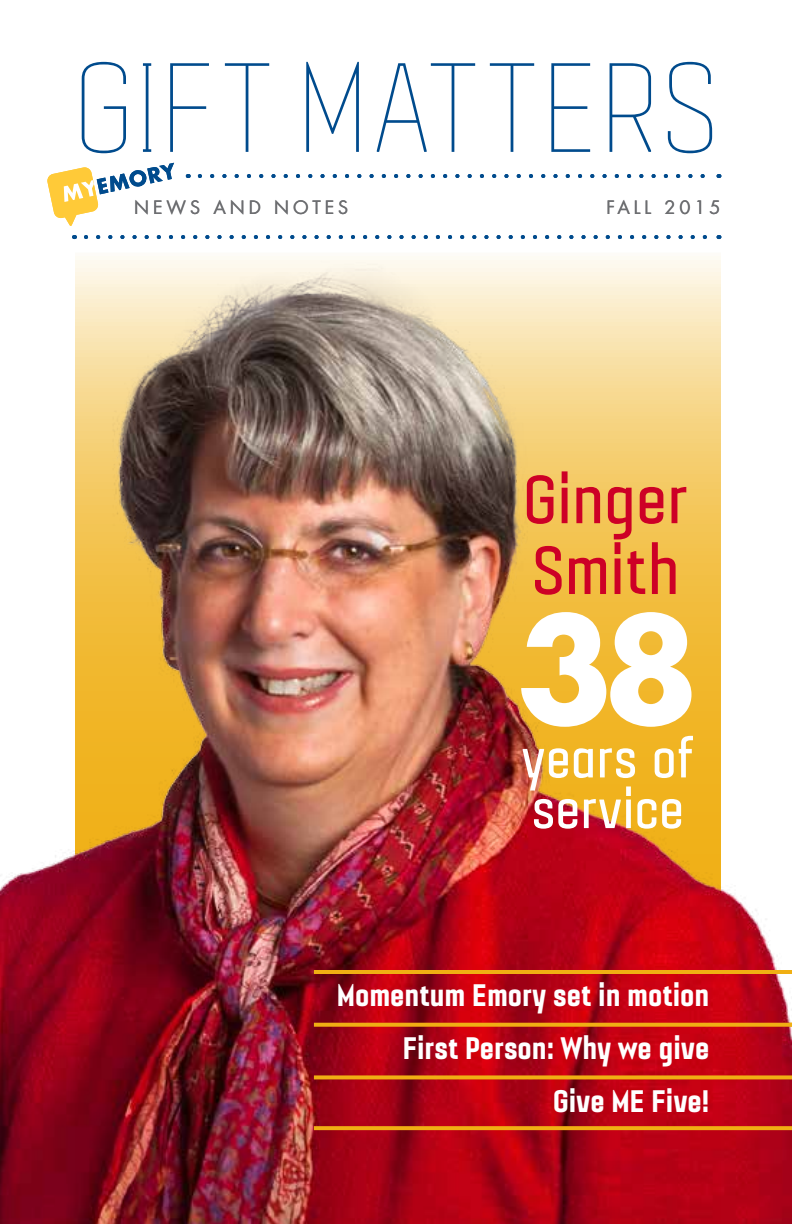
<style>
.page{position:relative;width:792px;height:1224px;background:#fff}
.page>*{position:absolute;margin:0;border:0;box-sizing:border-box;transform-origin:0 0}
.t1{font:700 141px "Futura";color:#fff}
.t2{font:300 138.6px "Gubia";letter-spacing:-.005em;color:#004b8d}
.t3{font:700 74px/70.8px "Gubia";color:#cd0026}
.t4{font:700 59.4px/50.6px "Gubia";color:#fff}
.t5{font:900 34px/52.8px "Gubia";color:#fff;text-align:right}
.t6{font:18px "Futura";letter-spacing:.215em;color:#6d6e71}
</style>
<div class="page">
<svg style="left:47px;top:163px;width:127px;height:63px"></svg>
<svg style="left:200px;top:174px;width:505px;height:4px"></svg>
<svg style="left:86px;top:235px;width:633px;height:4px"></svg>
<img style="left:0;top:256px;width:792px;height:968px">
<svg style="left:314px;top:1075px;width:478px;height:4px;background:#e99b12"></svg>
<svg style="left:314px;top:1023px;width:478px;height:4px;background:#eba212"></svg>
<hr style="left:314px;top:970px;width:478px;height:4px;background:#f0af13">
<svg style="left:314px;top:1126px;width:478px;height:4px;background:#eda812"></svg>
<h2 class="t2" style="left:72px;top:27px;width:650px">GIFT MATTERS</h2>
<p class="t6" style="left:134px;top:195px;width:216px">NEWS AND NOTES</p>
<p class="t6" style="left:606px;top:195px;width:116px">FALL 2015</p>
<h3 class="t3" style="left:523px;top:462px;width:167px">Ginger<br>Smith</h3>
<h1 class="t1" style="left:516px;top:572px;width:184px">38</h1>
<h3 class="t4" style="left:521px;top:731px;width:175px">years of service</h3>
<p class="t5" style="left:337px;top:967px;width:374px">Momentum Emory set in motion<br>First Person: Why we give<br>Give ME Five!</p>
</div>
